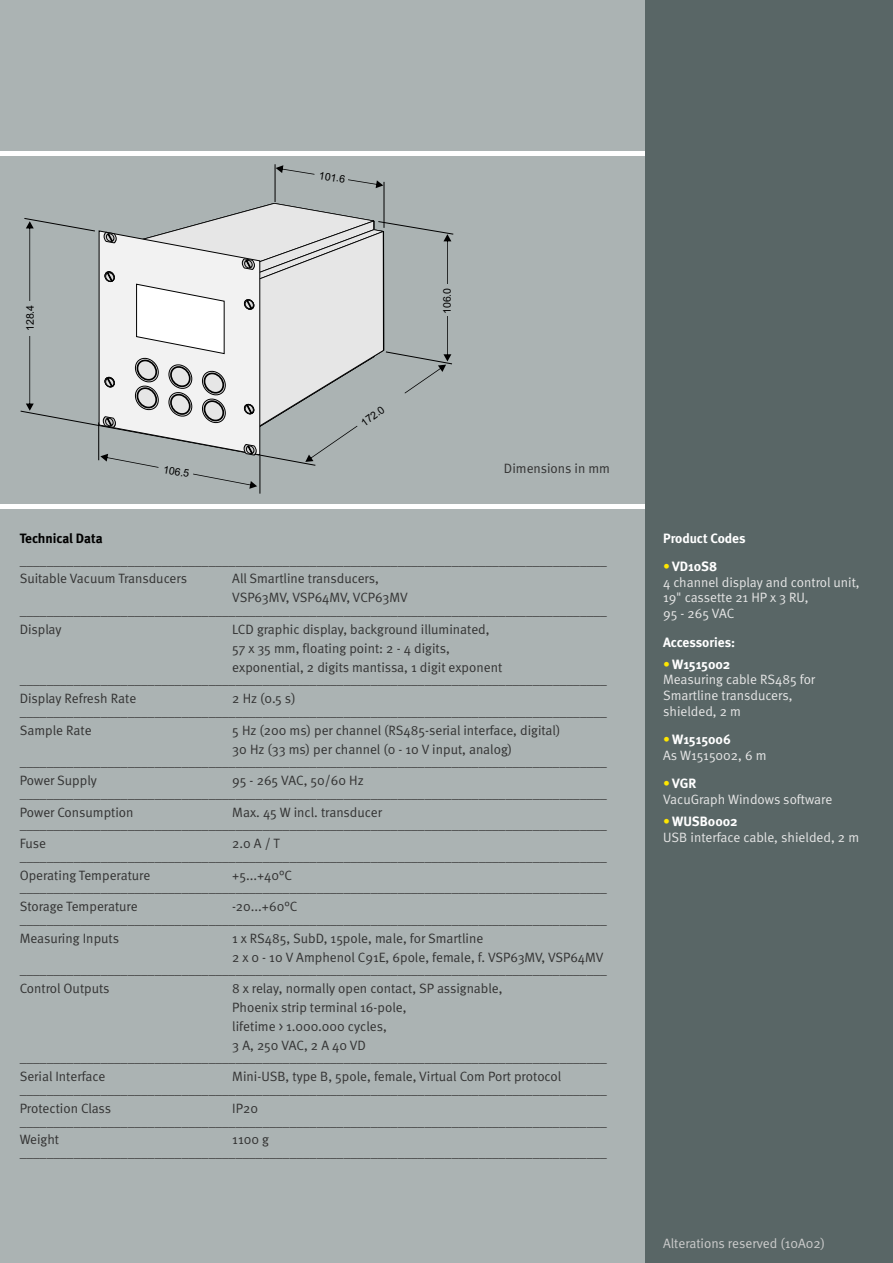
<style>
.page{position:relative;width:893px;height:1263px;background:#abb3b3}
.page>*{position:absolute;margin:0;border:0;box-sizing:border-box;transform-origin:0 0}
.t1{font:13.5px/18.9px "Meta Normal";color:#333}
.t2{font:13.5px/15.8px "Meta Normal";color:#e6e6e6}
.t3{font:700 13.5px "Meta";color:#fff}
.t4{font:13.5px "Meta Normal";color:#ccc}
.t5{font:700 13.5px "Meta";color:#000}
.t6{font:10.5px "Arial";color:#000}
.s1{font-family:"Meta Normal";font-weight:400;color:#ffe600}
</style>
<div class="page">
<hr style="left:0;top:152px;width:893px;height:4px;background:#fff">
<hr style="left:0;top:505px;width:893px;height:4px;background:#fff">
<div style="left:646px;top:0;width:247px;height:1263px;background:#596666"></div>
<hr style="left:260px;top:456px;width:1px;height:38px;background:#000">
<svg style="left:20px;top:164px;width:434px;height:325px"></svg>
<p class="t6" style="left:26px;top:331px;width:28px;rotate:-90deg">128.4</p>
<p class="t6" style="left:164px;top:465px;width:28px;rotate:10deg">106.5</p>
<p class="t6" style="left:320px;top:171px;width:28px;rotate:9deg">101.6</p>
<p class="t6" style="left:360px;top:421px;width:28px;rotate:-36deg">172.0</p>
<p class="t6" style="left:443px;top:314px;width:28px;rotate:-90deg">106.0</p>
<p class="t1" style="left:504px;top:459px;width:108px">Dimensions in mm</p>
<p class="t5" style="left:20px;top:530px;width:84px">Technical Data</p>
<p class="t1" style="left:20px;top:550px;width:589px">_______________________________________________________________________________________<br>Suitable Vacuum Transducers</p>
<p class="t1" style="left:232px;top:569px;width:177px">All Smartline transducers,<br>VSP63MV, VSP64MV, VCP63MV</p>
<p class="t1" style="left:20px;top:601px;width:589px">_______________________________________________________________________________________<br>Display</p>
<p class="t1" style="left:232px;top:620px;width:271px">LCD graphic display, background illuminated,<br>57 x 35 mm, floating point: 2 - 4 digits, exponential, 2 digits mantissa, 1 digit exponent</p>
<p class="t1" style="left:20px;top:670px;width:589px">_______________________________________________________________________________________<br>Display Refresh Rate</p>
<p class="t1" style="left:20px;top:692px;width:589px;line-height:12.6px;text-indent:213px">2 Hz (0.5 s) _______________________________________________________________________________________</p>
<p class="t1" style="left:20px;top:721px;width:74px">Sample Rate</p>
<p class="t1" style="left:232px;top:721px;width:330px">5 Hz (200 ms) per channel (RS485-serial interface, digital)<br>30 Hz (33 ms) per channel (0 - 10 V input, analog)</p>
<p class="t1" style="left:20px;top:752px;width:589px">_______________________________________________________________________________________<br>Power Supply</p>
<p class="t1" style="left:20px;top:774px;width:589px;line-height:12.6px;text-indent:213px">95 - 265 VAC, 50/60 Hz _______________________________________________________________________________________</p>
<p class="t1" style="left:20px;top:802px;width:115px">Power Consumption</p>
<p class="t1" style="left:20px;top:806px;width:589px;line-height:12.6px;text-indent:213px">Max. 45 W incl. transducer _______________________________________________________________________________________</p>
<p class="t1" style="left:20px;top:834px;width:28px">Fuse</p>
<p class="t1" style="left:20px;top:837px;width:589px;line-height:12.6px;text-indent:213px">2.0 A / T _______________________________________________________________________________________</p>
<p class="t1" style="left:20px;top:865px;width:132px">Operating Temperature</p>
<p class="t1" style="left:20px;top:869px;width:589px;line-height:12.6px;text-indent:213px">+5...+40°C _______________________________________________________________________________________</p>
<p class="t1" style="left:20px;top:897px;width:119px">Storage Temperature</p>
<p class="t1" style="left:20px;top:900px;width:589px;line-height:12.6px;text-indent:213px">-20...+60°C _______________________________________________________________________________________</p>
<p class="t1" style="left:20px;top:928px;width:101px">Measuring Inputs</p>
<p class="t1" style="left:232px;top:928px;width:373px">1 x RS485, SubD, 15pole, male, for Smartline<br>2 x 0 - 10 V Amphenol C91E, 6pole, female, f. VSP63MV, VSP64MV</p>
<p class="t1" style="left:20px;top:960px;width:589px">_______________________________________________________________________________________<br>Control Outputs</p>
<p class="t1" style="left:232px;top:979px;width:272px">8 x relay, normally open contact, SP assignable,<br>Phoenix strip terminal 16-pole,<br>lifetime &gt; 1.000.000 cycles,<br>3 A, 250 VAC, 2 A 40 VD</p>
<p class="t1" style="left:20px;top:1048px;width:589px">_______________________________________________________________________________________<br>Serial Interface</p>
<p class="t1" style="left:20px;top:1070px;width:589px;line-height:12.6px;text-indent:213px">Mini-USB, type B, 5pole, female, Virtual Com Port protocol _______________________________________________________________________________________</p>
<p class="t1" style="left:20px;top:1099px;width:93px">Protection Class</p>
<p class="t1" style="left:20px;top:1102px;width:589px;line-height:12.6px;text-indent:213px">IP20 _______________________________________________________________________________________</p>
<p class="t1" style="left:20px;top:1130px;width:41px">Weight</p>
<p class="t1" style="left:20px;top:1133px;width:589px;line-height:12.6px;text-indent:213px">1100 g _______________________________________________________________________________________</p>
<p class="t3" style="left:663px;top:530px;width:84px">Product Codes</p>
<p class="t3" style="left:663px;top:558px;width:56px"><span class="s1">•</span>VD10S8</p>
<p class="t2" style="left:663px;top:574px;width:198px">4 channel display and control unit,<br>19" cassette 21 HP x 3 RU,<br>95 - 265 VAC</p>
<p class="t3" style="left:663px;top:634px;width:74px">Accessories:</p>
<p class="t3" style="left:663px;top:656px;width:69px"><span class="s1">•</span> W1515002</p>
<p class="t2" style="left:663px;top:672px;width:154px">Measuring cable RS485 for<br>Smartline transducers, shielded, 2 m</p>
<p class="t2" style="left:663px;top:747px;width:105px">As W1515002, 6 m</p>
<p class="t2" style="left:663px;top:791px;width:171px">VacuGraph Windows software</p>
<p class="t2" style="left:663px;top:829px;width:197px">USB interface cable, shielded, 2 m</p>
<p class="t3" style="left:663px;top:732px;width:69px"><span class="s1">•</span>W1515006</p>
<p class="t3" style="left:663px;top:776px;width:35px"><span class="s1">•</span>VGR</p>
<p class="t3" style="left:663px;top:813px;width:76px"><span class="s1">•</span>WUSB0002</p>
<p class="t4" style="left:663px;top:1235px;width:163px">Alterations reserved (10A02)</p>
</div>
